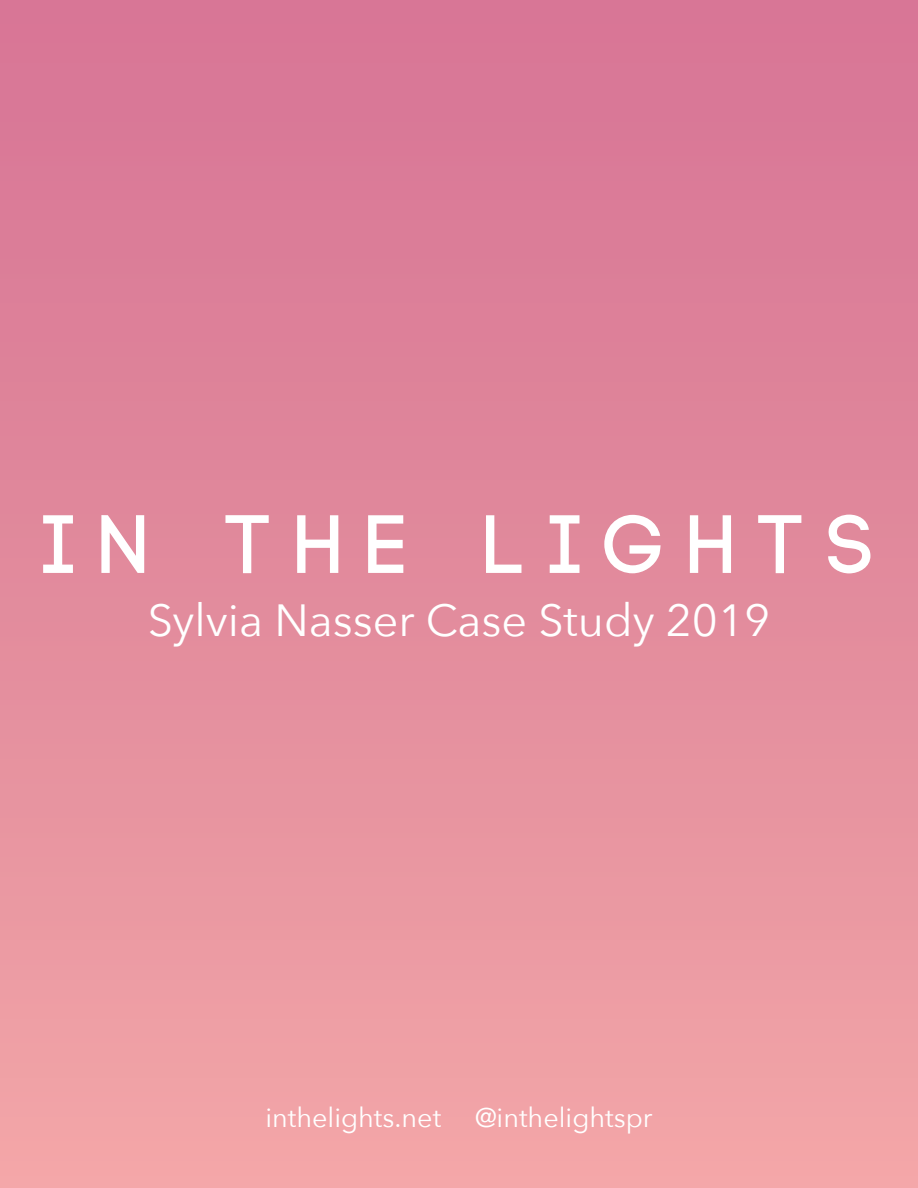
<style>
.page{position:relative;width:918px;height:1188px;background:#fff}
.page>*{position:absolute;margin:0;border:0;box-sizing:border-box;transform-origin:0 0}
.t1{font:700 82.5px "Code";letter-spacing:.3em;color:#fff}
.t2{font:45px "Avenir Next";color:#fff}
.t3{font:27px "Avenir Next";color:#fff}
</style>
<div class="page">
<div style="left:0;top:0;width:918px;height:1188px;background:linear-gradient(to bottom,#d57394,#f1a5a7)"></div>
<h1 class="t1" style="left:44px;top:503px;width:831px">IN THE LIGHTS</h1>
<h2 class="t2" style="left:148px;top:583px;width:624px">Sylvia Nasser Case Study 2019</h2>
<p class="t3" style="left:265px;top:1095px;width:177px">inthelights.net</p>
<p class="t3" style="left:475px;top:1095px;width:179px">@inthelightspr</p>
</div>
